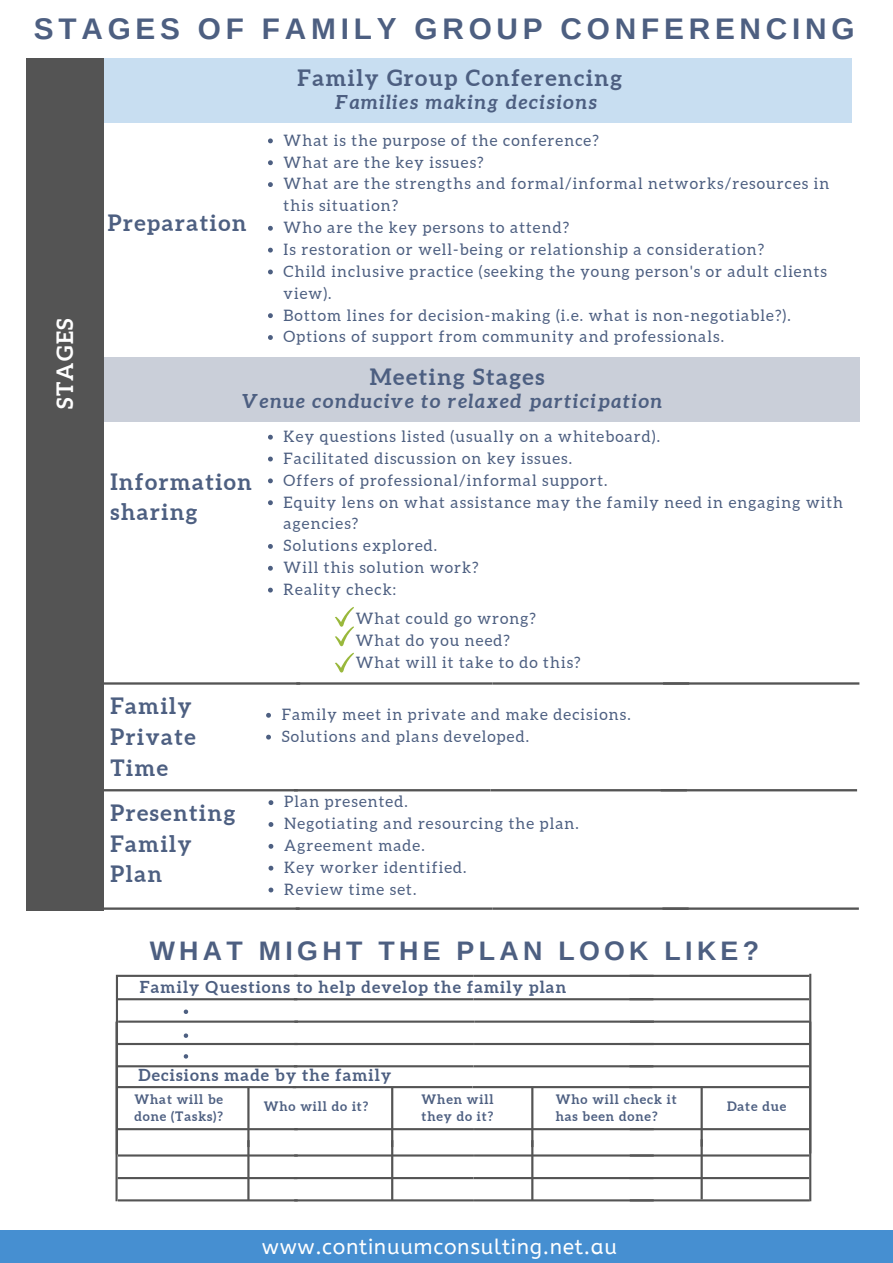
<style>
.page{position:relative;width:893px;height:1263px;background:#fff}
.page>*{position:absolute;margin:0;border:0;box-sizing:border-box;transform-origin:0 0}
.t1{font:700 29.78px "Arimo";letter-spacing:.16em;color:#4d5f81}
.t2{font:700 26.78px "Arimo";letter-spacing:.16em;color:#4d5f81}
.t3{font:700 22.5px/30.8px "Aleo";letter-spacing:.07em;color:#4d5f81}
.t4{font:700 22.5px "Aleo";letter-spacing:.07em;color:#fff}
.t5{font:21px "A Bee Zee";letter-spacing:.03em;color:#fff}
.t6{font:italic 700 19.5px "Aleo";letter-spacing:.07em;color:#4d5f81}
.t7{font:700 16.5px "Aleo";letter-spacing:.07em;color:#4d5f81}
.t8{font:15.75px/21.8px "Aleo";letter-spacing:.07em;color:#4d5f81}
.t9{font:700 13.05px/17.8px "Aleo";letter-spacing:.07em;color:#4d5f81}
</style>
<div class="page">
<div style="left:26px;top:59px;width:826px;height:64px;background:#c8def1"></div>
<div style="left:34px;top:357px;width:825px;height:65px;background:#cacfd9"></div>
<div style="left:26px;top:59px;width:78px;height:852px;background:#545454"></div>
<svg style="left:268px;top:435px;width:5px;height:5px"></svg>
<svg style="left:268px;top:457px;width:5px;height:4px"></svg>
<svg style="left:268px;top:478px;width:5px;height:5px"></svg>
<svg style="left:268px;top:500px;width:5px;height:5px"></svg>
<svg style="left:268px;top:544px;width:5px;height:5px"></svg>
<svg style="left:268px;top:566px;width:5px;height:5px"></svg>
<svg style="left:268px;top:588px;width:5px;height:4px"></svg>
<svg style="left:335px;top:607px;width:19px;height:39px"></svg>
<svg style="left:335px;top:653px;width:19px;height:19px"></svg>
<svg style="left:104px;top:682px;width:755px;height:3px;background:#787878"></svg>
<svg style="left:104px;top:789px;width:753px;height:2px;background:#5c5c5c"></svg>
<svg style="left:266px;top:713px;width:5px;height:5px"></svg>
<svg style="left:266px;top:735px;width:5px;height:4px"></svg>
<svg style="left:268px;top:800px;width:5px;height:5px"></svg>
<svg style="left:268px;top:822px;width:5px;height:5px"></svg>
<svg style="left:268px;top:844px;width:5px;height:5px"></svg>
<svg style="left:268px;top:866px;width:5px;height:4px"></svg>
<svg style="left:268px;top:887px;width:5px;height:5px"></svg>
<svg style="left:104px;top:907px;width:755px;height:3px;background:#787878"></svg>
<svg style="left:268px;top:138px;width:5px;height:5px"></svg>
<svg style="left:268px;top:160px;width:5px;height:5px"></svg>
<svg style="left:268px;top:182px;width:5px;height:5px"></svg>
<svg style="left:268px;top:226px;width:5px;height:5px"></svg>
<svg style="left:268px;top:248px;width:5px;height:5px"></svg>
<svg style="left:268px;top:270px;width:5px;height:4px"></svg>
<svg style="left:268px;top:313px;width:5px;height:5px"></svg>
<svg style="left:268px;top:335px;width:5px;height:5px"></svg>
<div style="left:0;top:1230px;width:893px;height:33px;background:#468fd1"></div>
<svg style="left:115px;top:974px;width:696px;height:227px"></svg>
<h1 class="t1" style="left:34px;top:12px;width:822px">STAGES OF FAMILY GROUP CONFERENCING</h1>
<h3 class="t3" style="left:297px;top:62px;width:326px">Family Group Conferencing</h3>
<h3 class="t4" style="left:52px;top:409px;width:93px;rotate:-90deg">STAGES</h3>
<h3 class="t3" style="left:108px;top:207px;width:140px">Preparation</h3>
<p class="t6" style="left:335px;top:91px;width:264px">Families making decisions</p>
<p class="t8" style="left:284px;top:129px;width:547px">What is the purpose of the conference?<br>What are the key issues?<br>What are the strengths and formal/informal networks/resources in this situation?<br>Who are the key persons to attend?<br>Is restoration or well-being or relationship a consideration?<br>Child inclusive practice (seeking the young person's or adult clients view).<br>Bottom lines for decision-making (i.e. what is non-negotiable?).<br>Options of support from community and professionals.</p>
<h3 class="t3" style="left:370px;top:361px;width:176px">Meeting Stages</h3>
<p class="t6" style="left:242px;top:390px;width:421px">Venue conducive to relaxed participation</p>
<h3 class="t3" style="left:110px;top:466px;width:143px">Information sharing</h3>
<p class="t8" style="left:284px;top:425px;width:561px">Key questions listed (usually on a whiteboard).<br>Facilitated discussion on key issues.<br>Offers of professional/informal support.<br>Equity lens on what assistance may the family need in engaging with agencies?<br>Solutions explored.<br>Will this solution work?<br>Reality check:</p>
<p class="t8" style="left:356px;top:608px;width:226px">What could go wrong?<br>What do you need?<br>What will it take to do this?</p>
<h3 class="t3" style="left:110px;top:690px;width:87px">Family<br>Private<br>Time</h3>
<p class="t8" style="left:282px;top:703px;width:350px">Family meet in private and make decisions.<br>Solutions and plans developed.</p>
<p class="t8" style="left:284px;top:791px;width:296px">Plan presented.<br>Negotiating and resourcing the plan.<br>Agreement made.<br>Key worker identified.<br>Review time set.</p>
<h3 class="t3" style="left:110px;top:797px;width:126px">Presenting<br>Family<br>Plan</h3>
<h2 class="t2" style="left:150px;top:936px;width:611px">WHAT MIGHT THE PLAN LOOK LIKE?</h2>
<p class="t7" style="left:140px;top:977px;width:428px">Family Questions to help develop the family plan</p>
<p class="t7" style="left:138px;top:1066px;width:254px">Decisions made by the family</p>
<p class="t9" style="left:134px;top:1090px;width:90px">What will be done (Tasks)?</p>
<p class="t9" style="left:264px;top:1097px;width:106px">Who will do it?</p>
<p class="t9" style="left:421px;top:1090px;width:73px">When will they do it?</p>
<p class="t9" style="left:555px;top:1090px;width:123px">Who will check it has been done?</p>
<p class="t9" style="left:727px;top:1097px;width:61px">Date due</p>
<h3 class="t5" style="left:262px;top:1235px;width:357px">www.continuumconsulting.net.au</h3>
</div>
